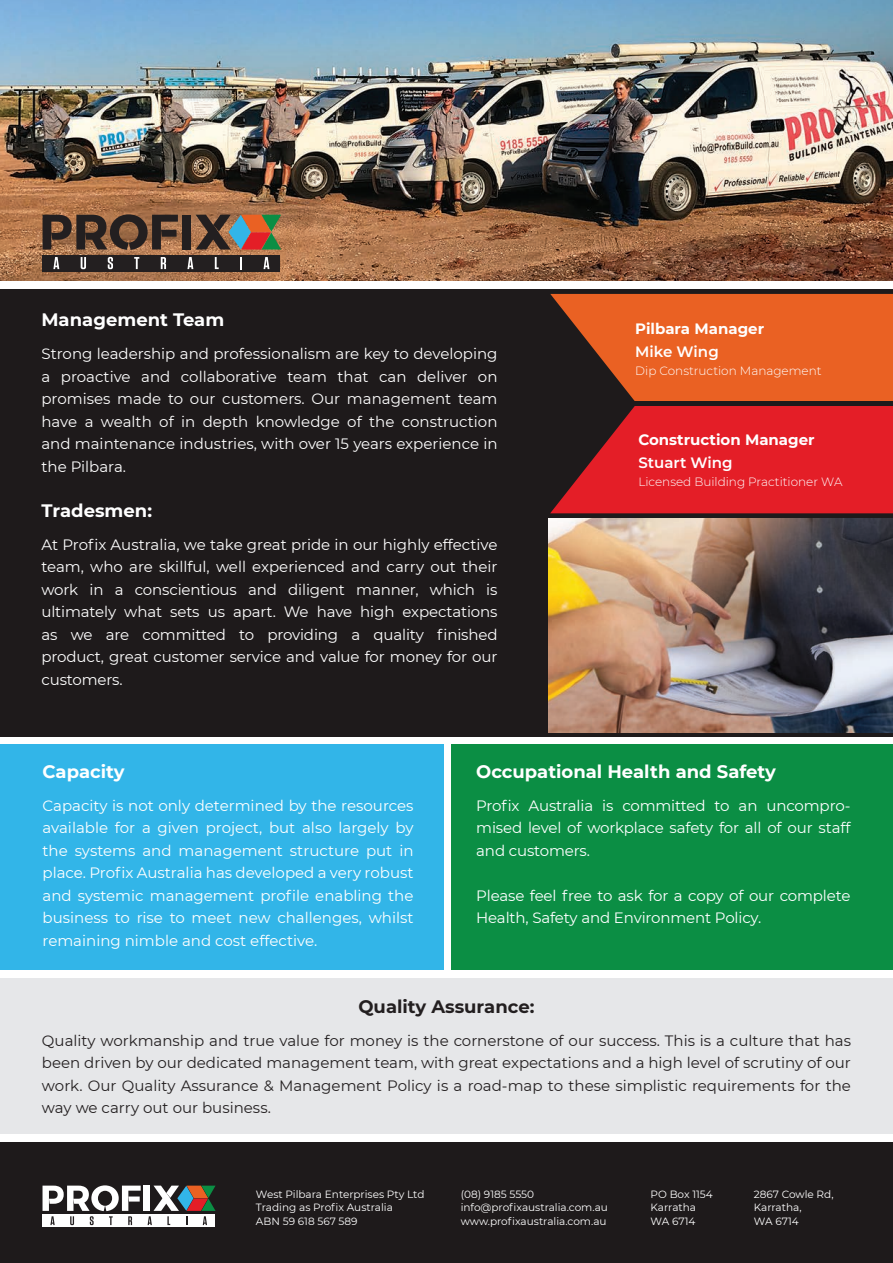
<style>
.page{position:relative;width:893px;height:1263px;background:#fff}
.page>*{position:absolute;margin:0;border:0;box-sizing:border-box;transform-origin:0 0}
.t1{font:700 18px "Montserrat";color:#fff}
.t2{font:700 18px "Montserrat";color:#231f20}
.t3{font:15px/22.5px "Montserrat";letter-spacing:-.01em;color:#fff;text-align:justify}
.t4{font:15px/22.5px "Montserrat";color:#231f20;text-align:justify}
.t5{font:700 15px/22.5px "Montserrat";color:#fff}
.t6{font:300 12px "Montserrat";color:#fff}
.t7{font:10.5px/13.5px "Montserrat";color:#fff}
.s1{font-weight:600}
</style>
<div class="page">
<img style="left:0;top:0;width:893px;height:1263px">
<div style="left:43px;top:1214px;width:172px;height:13px;background:#fff"></div>
<div style="left:144px;top:1185px;width:6px;height:26px;background:#fff"></div>
<svg style="left:43px;top:1185px;width:98px;height:40px"></svg>
<svg style="left:148px;top:1185px;width:68px;height:40px"></svg>
<p class="t1" style="left:41px;top:307px;width:184px">Management Team</p>
<p class="t3" style="left:41px;top:342px;width:458px">Strong leadership and professionalism are key to developing a proactive and collaborative team that can deliver on promises made to our customers. Our management team have a wealth of in depth knowledge of the construction and maintenance industries, with over 15 years experience in the Pilbara.</p>
<p class="t1" style="left:41px;top:497px;width:112px">Tradesmen:</p>
<p class="t3" style="left:41px;top:533px;width:458px">At Profix Australia, we take great pride in our highly effective team, who are skillful, well experienced and carry out their work in a conscientious and diligent manner, which is ultimately what sets us apart. We have high expectations as we are committed to providing a quality finished product, great customer service and value for money for our customers.</p>
<p class="t5" style="left:635px;top:317px;width:130px">Pilbara Manager<br><span class="s1">Mike Wing</span></p>
<p class="t6" style="left:635px;top:362px;width:188px">Dip Construction Management</p>
<p class="t5" style="left:638px;top:428px;width:178px">Construction Manager<br><span class="s1">Stuart Wing</span></p>
<p class="t6" style="left:638px;top:473px;width:206px">Licensed Building Practitioner WA</p>
<p class="t1" style="left:43px;top:758px;width:84px">Capacity</p>
<p class="t3" style="left:43px;top:794px;width:372px">Capacity is not only determined by the resources available for a given project, but also largely by the systems and management structure put in place. Profix Australia has developed a very robust and systemic management profile enabling the business to rise to meet new challenges, whilst remaining nimble and cost effective.</p>
<p class="t1" style="left:476px;top:758px;width:301px">Occupational Health and Safety</p>
<p class="t3" style="left:476px;top:794px;width:376px">Profix Australia is committed to an uncompro&shy;mised level of workplace safety for all of our staff and customers.</p>
<p class="t3" style="left:476px;top:884px;width:376px">Please feel free to ask for a copy of our complete<br>Health, Safety and Environment Policy.</p>
<p class="t2" style="left:358px;top:993px;width:178px">Quality Assurance:</p>
<p class="t4" style="left:42px;top:1029px;width:810px">Quality workmanship and true value for money is the cornerstone of our success. This is a culture that has been driven by our dedicated management team, with great expectations and a high level of scrutiny of our work. Our Quality Assurance &amp; Management Policy is a road-map to these simplistic requirements for the way we carry out our business.</p>
<p class="t7" style="left:256px;top:1187px;width:170px">West Pilbara Enterprises Pty Ltd</p>
<p class="t7" style="left:256px;top:1200px;width:138px">Trading as Profix Australia</p>
<p class="t7" style="left:256px;top:1214px;width:103px">ABN 59 618 567 589</p>
<p class="t7" style="left:461px;top:1187px;width:75px">(08) 9185 5550</p>
<p class="t7" style="left:461px;top:1200px;width:149px">info@profixaustralia.com.au</p>
<p class="t7" style="left:461px;top:1214px;width:147px">www.profixaustralia.com.au</p>
<p class="t7" style="left:651px;top:1187px;width:64px">PO Box 1154<br>Karratha</p>
<p class="t7" style="left:651px;top:1214px;width:46px">WA 6714</p>
<p class="t7" style="left:754px;top:1187px;width:81px">2867 Cowle Rd,<br>Karratha,</p>
<p class="t7" style="left:754px;top:1214px;width:46px">WA 6714</p>
</div>
